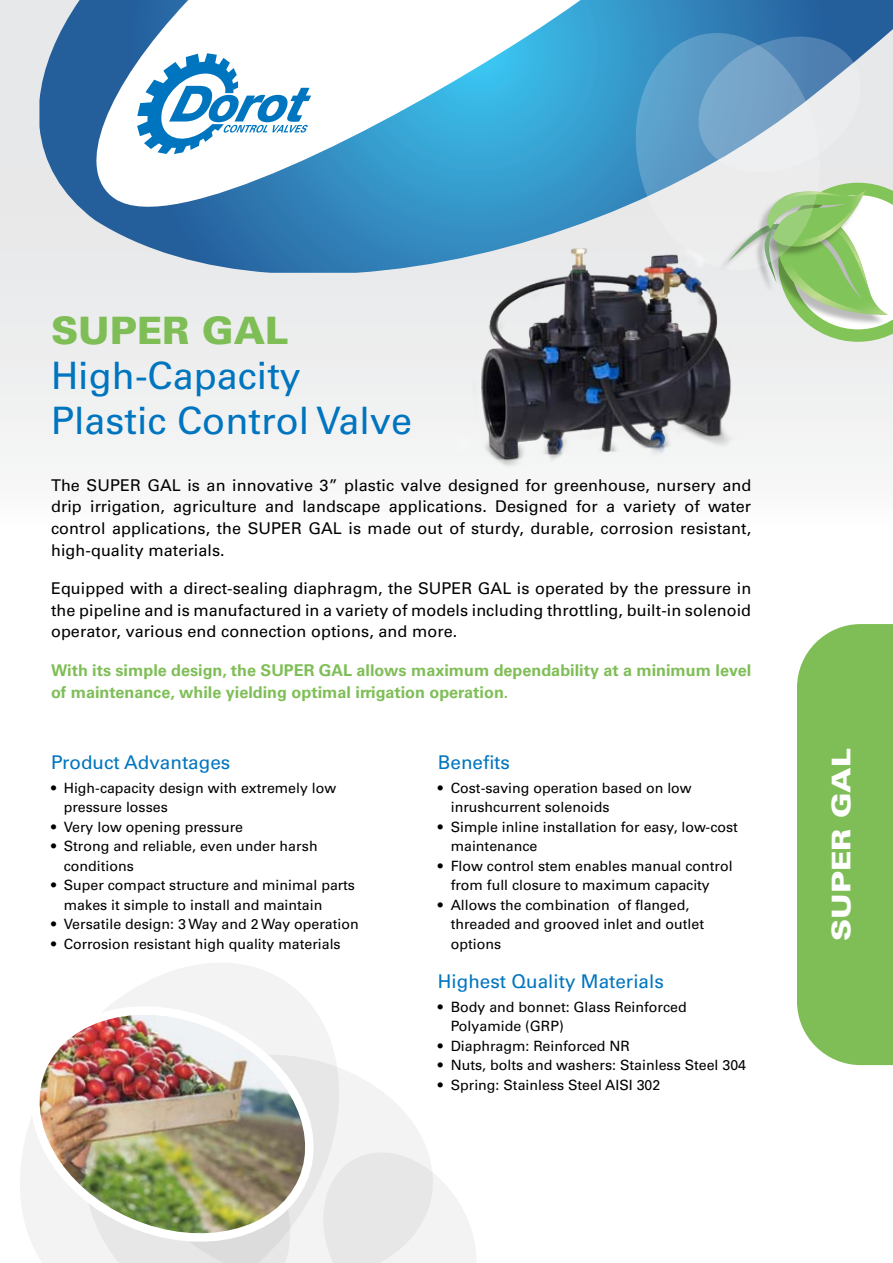
<style>
.page{position:relative;width:893px;height:1263px;background:#fff}
.page>*{position:absolute;margin:0;border:0;box-sizing:border-box;transform-origin:0 0}
.t1{font:37.8px/45px "Univers LT Std";color:#0075bf}
.t2{font:900 37.8px "Univers LT Std";color:#7fbe57}
.t3{font:900 25.8px "Univers LT Std";color:#fff;scale:1.19 1}
.t4{font:18.9px "Univers LT Std";color:#0075bf}
.t5{font:16.2px/21.6px "Univers LT Std";letter-spacing:.005em;color:#000;text-align:justify}
.t6{font:700 16.2px/21.6px "Univers LT Std";color:#7fbe57}
.t7{font:14.1px/19.5px "Univers LT Std";color:#000}
</style>
<div class="page">
<div style="left:0;top:0;width:893px;height:465px;background:#eeeeef"></div>
<svg style="left:39px;top:0;width:854px;height:273px"></svg>
<svg style="left:137px;top:53px;width:174px;height:101px"></svg>
<div style="left:797px;top:624px;width:96px;height:441px;background:#7fbe57"></div>
<svg style="left:634px;top:31px;width:259px;height:311px"></svg>
<img style="left:426px;top:234px;width:371px;height:235px">
<svg style="left:435px;top:1175px;width:41px;height:88px"></svg>
<svg style="left:341px;top:1069px;width:94px;height:194px"></svg>
<svg style="left:37px;top:963px;width:304px;height:300px"></svg>
<svg style="left:83px;top:1253px;width:209px;height:10px"></svg>
<img style="left:20px;top:994px;width:306px;height:259px">
<h1 class="t2" style="left:51px;top:306px;width:239px">SUPER GAL</h1>
<h1 class="t1" style="left:51px;top:353px;width:362px">High-Capacity<br>Plastic Control Valve</h1>
<p class="t5" style="left:51px;top:474px;width:702px">The SUPER GAL is an innovative 3” plastic valve designed for greenhouse, nursery and drip irrigation, agriculture and landscape applications. Designed for a variety of water control applications, the SUPER GAL is made out of sturdy, durable, corrosion resistant, high-quality materials.</p>
<p class="t5" style="left:51px;top:578px;width:702px">Equipped with a direct-sealing diaphragm, the SUPER GAL is operated by the pressure in the pipeline and is manufactured in a variety of models including throttling, built-in solenoid operator, various end connection options, and more.</p>
<p class="t6" style="left:51px;top:659px;width:702px">With its simple design, the SUPER GAL allows maximum dependability at a minimum level of maintenance, while yielding optimal irrigation operation.</p>
<h3 class="t4" style="left:51px;top:751px;width:181px">Product Advantages</h3>
<p class="t7" style="left:64px;top:778px;width:274px;text-indent:-13px">• High-capacity design with extremely low pressure losses</p>
<p class="t7" style="left:51px;top:817px;width:194px">• Very low opening pressure</p>
<p class="t7" style="left:64px;top:836px;width:255px;text-indent:-13px">• Strong and reliable, even under harsh conditions</p>
<p class="t7" style="left:64px;top:875px;width:293px;text-indent:-13px">• Super compact structure and minimal parts makes it simple to install and maintain</p>
<p class="t7" style="left:51px;top:914px;width:309px">• Versatile design: 3 Way and 2 Way operation</p>
<p class="t7" style="left:51px;top:934px;width:291px">• Corrosion resistant high quality materials</p>
<h3 class="t4" style="left:438px;top:751px;width:73px">Benefits</h3>
<p class="t7" style="left:451px;top:778px;width:243px;text-indent:-13px">• Cost-saving operation based on low inrushcurrent solenoids</p>
<p class="t7" style="left:451px;top:817px;width:289px;text-indent:-13px">• Simple inline installation for easy, low-cost maintenance</p>
<p class="t7" style="left:451px;top:856px;width:283px;text-indent:-13px">• Flow control stem enables manual control from full closure to maximum capacity</p>
<p class="t7" style="left:451px;top:895px;width:255px;text-indent:-13px">• Allows the combination of flanged, threaded and grooved inlet and outlet options</p>
<h3 class="t4" style="left:438px;top:970px;width:227px">Highest Quality Materials</h3>
<p class="t7" style="left:451px;top:997px;width:238px;text-indent:-13px">• Body and bonnet: Glass Reinforced<br>Polyamide (GRP)</p>
<p class="t7" style="left:438px;top:1036px;width:194px">• Diaphragm: Reinforced NR</p>
<p class="t7" style="left:438px;top:1055px;width:310px">• Nuts, bolts and washers: Stainless Steel 304</p>
<p class="t7" style="left:438px;top:1075px;width:224px">• Spring: Stainless Steel AISI 302</p>
<h2 class="t3" style="left:825px;top:941px;width:163px;rotate:-90deg">SUPER GAL</h2>
</div>
